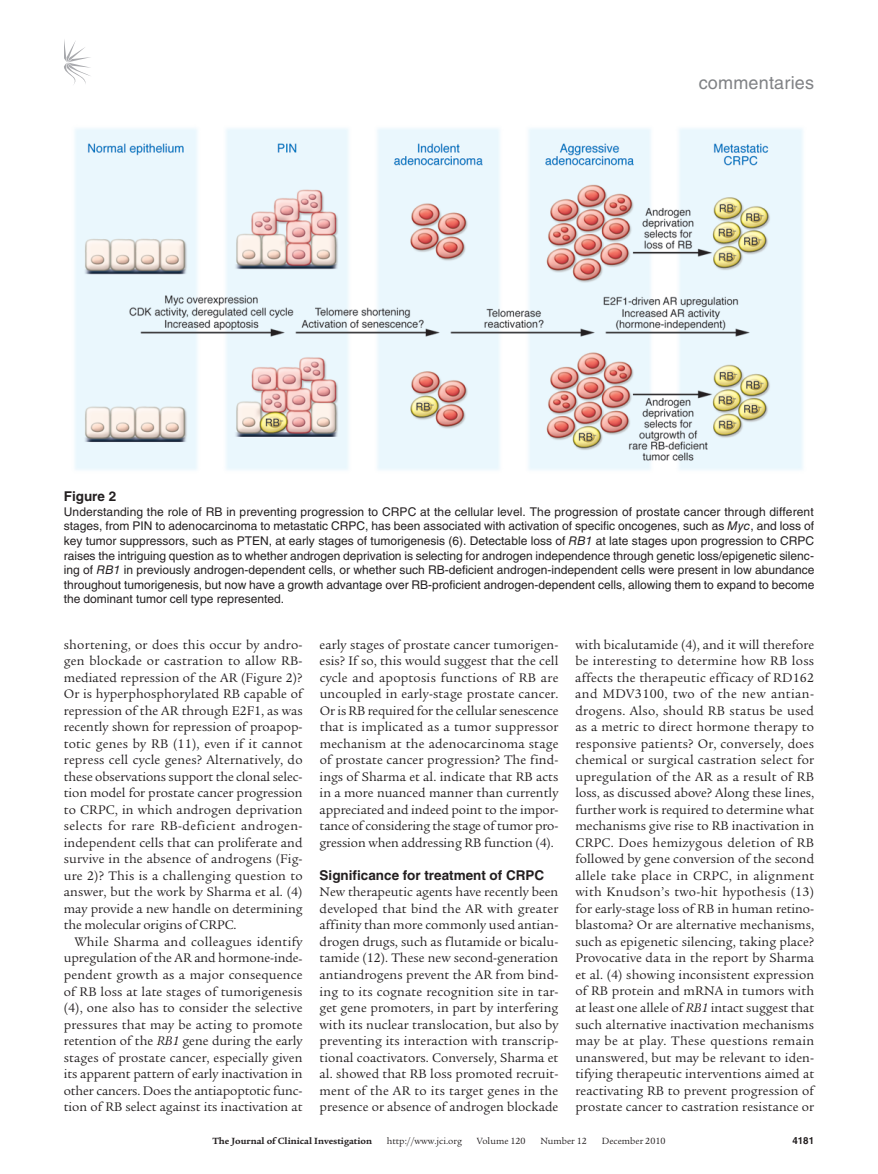
<style>
.page{position:relative;width:878px;height:1174px;background:#fff}
.page>*{position:absolute;margin:0;border:0;box-sizing:border-box;transform-origin:0 0}
.t1{font:18px "Helvetica LT Std";letter-spacing:.01em;color:#808285}
.t2{font:13.5px/16.5px "Legacy Serif Std";color:#231f20;text-align:justify}
.t3{font:700 13.5px "Helvetica LT Std";color:#231f20}
.t4{font:12px/14.7px "Helvetica LT Std";color:#231f20;text-align:justify}
.t5{font:9.75px "Legacy Serif Std";color:#231f20}
.t6{font:700 9.75px "Legacy Serif Std";color:#231f20}
.t7{font:700 9.75px "Helvetica LT Std";color:#231f20}
.s1{font-style:italic}
</style>
<div class="page">
<svg style="left:64px;top:39px;width:27px;height:46px"></svg>
<img style="left:75px;top:128px;width:728px;height:342px">
<h1 class="t1" style="left:698px;top:72px;width:117px">commentaries</h1>
<p class="t3" style="left:64px;top:488px;width:54px">Figure 2</p>
<p class="t4" style="left:64px;top:504px;width:752px">Understanding the role of RB in preventing progression to CRPC at the cellular level. The progression of prostate cancer through different stages, from PIN to adenocarcinoma to metastatic CRPC, has been associated with activation of specific oncogenes, such as <span class="s1">Myc</span>, and loss of key tumor suppressors, such as PTEN, at early stages of tumorigenesis (6). Detectable loss of <span class="s1">RB1</span> at late stages upon progression to CRPC raises the intriguing question as to whether androgen deprivation is selecting for androgen independence through genetic loss/epigenetic silenc&shy;ing of <span class="s1">RB1</span> in previously androgen-dependent cells, or whether such RB-deficient androgen-independent cells were present in low abundance throughout tumorigenesis, but now have a growth advantage over RB-proficient androgen-dependent cells, allowing them to expand to become the dominant tumor cell type represented.</p>
<p class="t2" style="left:64px;top:636px;width:240px">shortening, or does this occur by andro&shy;gen blockade or castration to allow RB&shy;mediated repression of the AR (Figure 2)?<br>Or is hyperphosphorylated RB capable of repression of the AR through E2F1, as was recently shown for repression of proapop&shy;totic genes by RB (11), even if it cannot repress cell cycle genes? Alternatively, do these observations support the clonal selec&shy;tion model for prostate cancer progression to CRPC, in which androgen deprivation selects for rare RB-deficient androgen&shy;independent cells that can proliferate and survive in the absence of androgens (Fig&shy;ure 2)? This is a challenging question to answer, but the work by Sharma et al. (4) may provide a new handle on determining the molecular origins of CRPC.</p>
<p class="t2" style="left:64px;top:933px;width:240px;text-indent:11px">While Sharma and colleagues identify upregulation of the AR and hormone-inde&shy;pendent growth as a major consequence of RB loss at late stages of tumorigenesis (4), one also has to consider the selective pressures that may be acting to promote retention of the <span class="s1">RB1</span> gene during the early stages of prostate cancer, especially given its apparent pattern of early inactivation in other cancers. Does the antiapoptotic func&shy;tion of RB select against its inactivation at</p>
<p class="t2" style="left:319px;top:636px;width:240px">early stages of prostate cancer tumorigen&shy;esis? If so, this would suggest that the cell cycle and apoptosis functions of RB are uncoupled in early-stage prostate cancer.<br>Or is RB required for the cellular senescence that is implicated as a tumor suppressor mechanism at the adenocarcinoma stage of prostate cancer progression? The find&shy;ings of Sharma et al. indicate that RB acts in a more nuanced manner than currently appreciated and indeed point to the impor&shy;tance of considering the stage of tumor pro&shy;gression when addressing RB function (4).</p>
<p class="t3" style="left:319px;top:867px;width:226px">Significance for treatment of CRPC</p>
<p class="t2" style="left:319px;top:884px;width:240px">New therapeutic agents have recently been developed that bind the AR with greater affinity than more commonly used antian&shy;drogen drugs, such as flutamide or bicalu&shy;tamide (12). These new second-generation antiandrogens prevent the AR from bind&shy;ing to its cognate recognition site in tar&shy;get gene promoters, in part by interfering with its nuclear translocation, but also by preventing its interaction with transcrip&shy;tional coactivators. Conversely, Sharma et al. showed that RB loss promoted recruit&shy;ment of the AR to its target genes in the presence or absence of androgen blockade</p>
<p class="t2" style="left:575px;top:636px;width:240px">with bicalutamide (4), and it will therefore be interesting to determine how RB loss affects the therapeutic efficacy of RD162 and MDV3100, two of the new antian&shy;drogens. Also, should RB status be used as a metric to direct hormone therapy to responsive patients? Or, conversely, does chemical or surgical castration select for upregulation of the AR as a result of RB loss, as discussed above? Along these lines, further work is required to determine what mechanisms give rise to RB inactivation in CRPC. Does hemizygous deletion of RB followed by gene conversion of the second allele take place in CRPC, in alignment with Knudson’s two-hit hypothesis (13) for early-stage loss of RB in human retino&shy;blastoma? Or are alternative mechanisms, such as epigenetic silencing, taking place?<br>Provocative data in the report by Sharma et al. (4) showing inconsistent expression of RB protein and mRNA in tumors with at least one allele of <span class="s1">RB1</span> intact suggest that such alternative inactivation mechanisms may be at play. These questions remain unanswered, but may be relevant to iden&shy;tifying therapeutic interventions aimed at reactivating RB to prevent progression of prostate cancer to castration resistance or</p>
<p class="t6" style="left:212px;top:1135px;width:161px">The Journal of Clinical Investigation</p>
<p class="t5" style="left:387px;top:1135px;width:77px">http://www.jci.org</p>
<p class="t5" style="left:476px;top:1135px;width:50px">Volume 120</p>
<p class="t5" style="left:540px;top:1135px;width:48px">Number 12</p>
<p class="t5" style="left:601px;top:1135px;width:65px">December 2010</p>
<p class="t7" style="left:792px;top:1134px;width:23px">4181</p>
</div>
